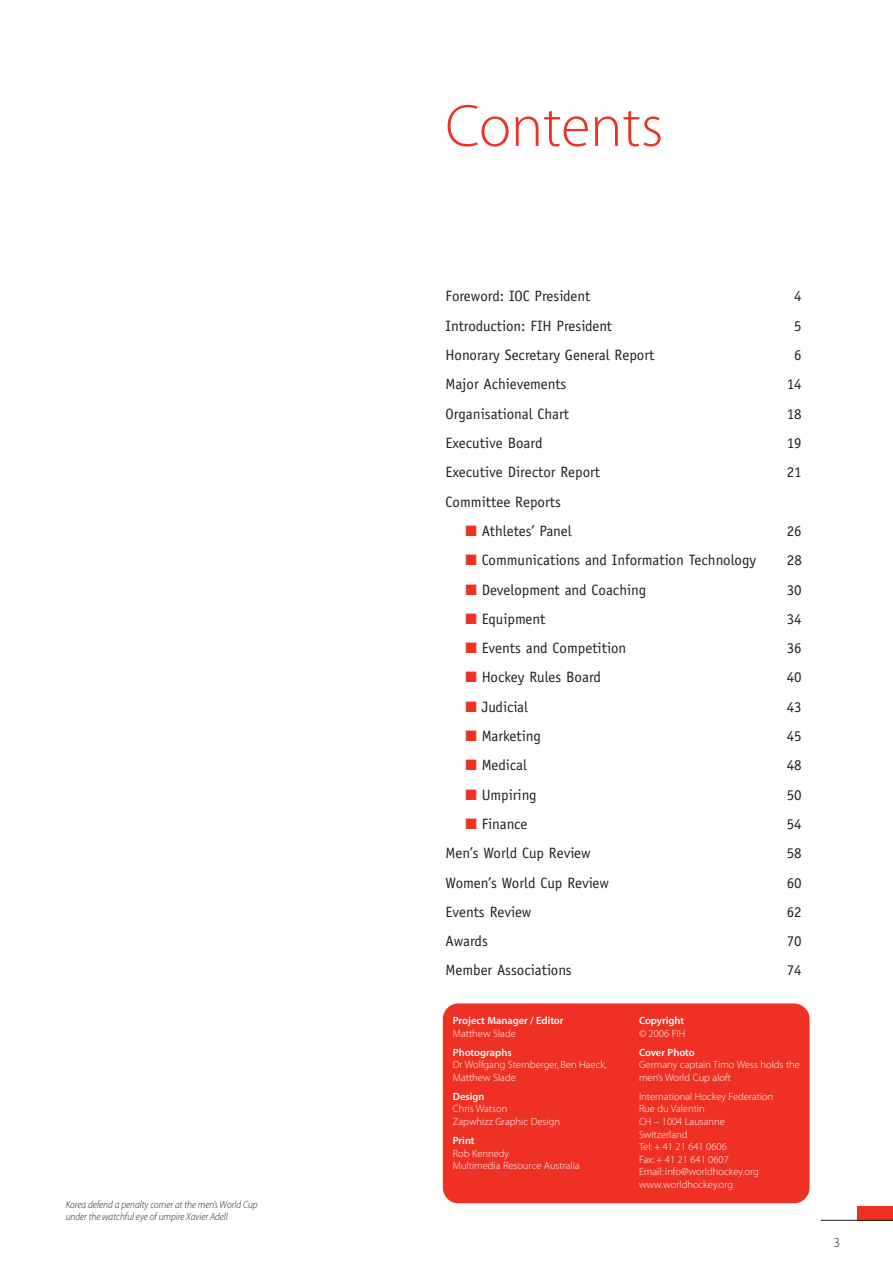
<style>
.page{position:relative;width:893px;height:1263px;background:#fff}
.page>*{position:absolute;margin:0;border:0;box-sizing:border-box;transform-origin:0 0}
.t1{font:60px "Myriad MM 215 600";color:#ee3123}
.t2{font:15px "Officina Sans";color:#231f1f}
.t3{font:13.5px "Myriad MM 215 600";color:#231f1f}
.t4{font:10.5px/12.6px "Myriad MM 215 600";color:#fff}
.t5{font:10.5px/12.6px "Myriad MM It 215 600";color:#231f1f;scale:.9 1}
.t6{font:10.5px "Myriad MM 565 600";color:#fff}
.s1{color:#ee3123}
</style>
<div class="page">
<div style="left:857px;top:1206px;width:35px;height:14px;background:#ee3123"></div>
<hr style="left:820px;top:1220px;width:72px;height:1px;background:#231f1f">
<div style="left:443px;top:1003px;width:366px;height:200px;background:#ee3123;border-radius:16px"></div>
<p class="t5" style="left:66px;top:1199px;width:215px">Korea defend a penalty corner at the men’s World Cup under the watchful eye of umpire Xavier Adell</p>
<h1 class="t1" style="left:445px;top:103px;width:219px">Contents</h1>
<p class="t2" style="left:445px;top:291px;width:146px">Foreword: IOC President</p>
<p class="t2" style="left:794px;top:291px;width:9px">4</p>
<p class="t2" style="left:445px;top:320px;width:168px">Introduction: FIH President</p>
<p class="t2" style="left:794px;top:320px;width:9px">5</p>
<p class="t2" style="left:445px;top:349px;width:210px">Honorary Secretary General Report</p>
<p class="t2" style="left:794px;top:349px;width:9px">6</p>
<p class="t2" style="left:445px;top:379px;width:122px">Major Achievements</p>
<p class="t2" style="left:786px;top:379px;width:16px">14</p>
<p class="t2" style="left:445px;top:408px;width:125px">Organisational Chart</p>
<p class="t2" style="left:786px;top:408px;width:16px">18</p>
<p class="t2" style="left:445px;top:437px;width:98px">Executive Board</p>
<p class="t2" style="left:786px;top:437px;width:16px">19</p>
<p class="t2" style="left:445px;top:467px;width:156px">Executive Director Report</p>
<p class="t2" style="left:786px;top:467px;width:16px">21</p>
<p class="t2" style="left:445px;top:496px;width:117px">Committee Reports</p>
<p class="t2" style="left:465px;top:525px;width:108px"><span class="s1">■</span> Athletes’ Panel</p>
<p class="t2" style="left:786px;top:525px;width:16px">26</p>
<p class="t2" style="left:465px;top:555px;width:292px"><span class="s1">■</span> Communications and Information Technology</p>
<p class="t2" style="left:786px;top:555px;width:16px">28</p>
<p class="t2" style="left:465px;top:584px;width:182px"><span class="s1">■</span> Development and Coaching</p>
<p class="t2" style="left:786px;top:584px;width:16px">30</p>
<p class="t2" style="left:465px;top:613px;width:81px"><span class="s1">■</span> Equipment</p>
<p class="t2" style="left:786px;top:613px;width:16px">34</p>
<p class="t2" style="left:465px;top:642px;width:162px"><span class="s1">■</span> Events and Competition</p>
<p class="t2" style="left:786px;top:642px;width:16px">36</p>
<p class="t2" style="left:465px;top:672px;width:137px"><span class="s1">■</span> Hockey Rules Board</p>
<p class="t2" style="left:786px;top:672px;width:16px">40</p>
<p class="t2" style="left:465px;top:701px;width:64px"><span class="s1">■</span> Judicial</p>
<p class="t2" style="left:786px;top:701px;width:16px">43</p>
<p class="t2" style="left:465px;top:730px;width:77px"><span class="s1">■</span> Marketing</p>
<p class="t2" style="left:786px;top:730px;width:16px">45</p>
<p class="t2" style="left:465px;top:760px;width:63px"><span class="s1">■</span> Medical</p>
<p class="t2" style="left:786px;top:760px;width:16px">48</p>
<p class="t2" style="left:465px;top:789px;width:73px"><span class="s1">■</span> Umpiring</p>
<p class="t2" style="left:786px;top:789px;width:16px">50</p>
<p class="t2" style="left:465px;top:818px;width:64px"><span class="s1">■</span> Finance</p>
<p class="t2" style="left:786px;top:818px;width:16px">54</p>
<p class="t2" style="left:445px;top:848px;width:146px">Men’s World Cup Review</p>
<p class="t2" style="left:786px;top:848px;width:16px">58</p>
<p class="t2" style="left:445px;top:877px;width:165px">Women’s World Cup Review</p>
<p class="t2" style="left:786px;top:877px;width:16px">60</p>
<p class="t2" style="left:445px;top:906px;width:87px">Events Review</p>
<p class="t2" style="left:786px;top:906px;width:16px">62</p>
<p class="t2" style="left:445px;top:935px;width:44px">Awards</p>
<p class="t2" style="left:786px;top:935px;width:16px">70</p>
<p class="t2" style="left:445px;top:965px;width:128px">Member Associations</p>
<p class="t2" style="left:786px;top:965px;width:16px">74</p>
<p class="t6" style="left:453px;top:1017px;width:112px">Project Manager / Editor</p>
<p class="t4" style="left:453px;top:1028px;width:64px">Matthew Slade</p>
<p class="t6" style="left:453px;top:1048px;width:60px">Photographs</p>
<p class="t4" style="left:453px;top:1059px;width:155px">Dr Wolfgang Sternberger, Ben Haeck,<br>Matthew Slade</p>
<p class="t6" style="left:453px;top:1092px;width:33px">Design</p>
<p class="t4" style="left:453px;top:1104px;width:109px">Chris Watson<br>Zapwhizz Graphic Design</p>
<p class="t6" style="left:453px;top:1137px;width:23px">Print</p>
<p class="t4" style="left:453px;top:1148px;width:128px">Rob Kennedy<br>Multimedia Resource Australia</p>
<p class="t6" style="left:639px;top:1017px;width:47px">Copyright</p>
<p class="t4" style="left:639px;top:1028px;width:48px">© 2006 FIH</p>
<p class="t6" style="left:639px;top:1048px;width:57px">Cover Photo</p>
<p class="t4" style="left:639px;top:1059px;width:162px">Germany captain Timo Wess holds the men’s World Cup aloft</p>
<p class="t4" style="left:639px;top:1091px;width:136px">International Hockey Federation<br>Rue du Valentin<br>CH – 1004 Lausanne<br>Switzerland<br>Tel: + 41 21 641 0606<br>Fax: + 41 21 641 0607<br>Email: info@worldhockey.org www.worldhockey.org</p>
<p class="t3" style="left:833px;top:1238px;width:8px">3</p>
</div>
